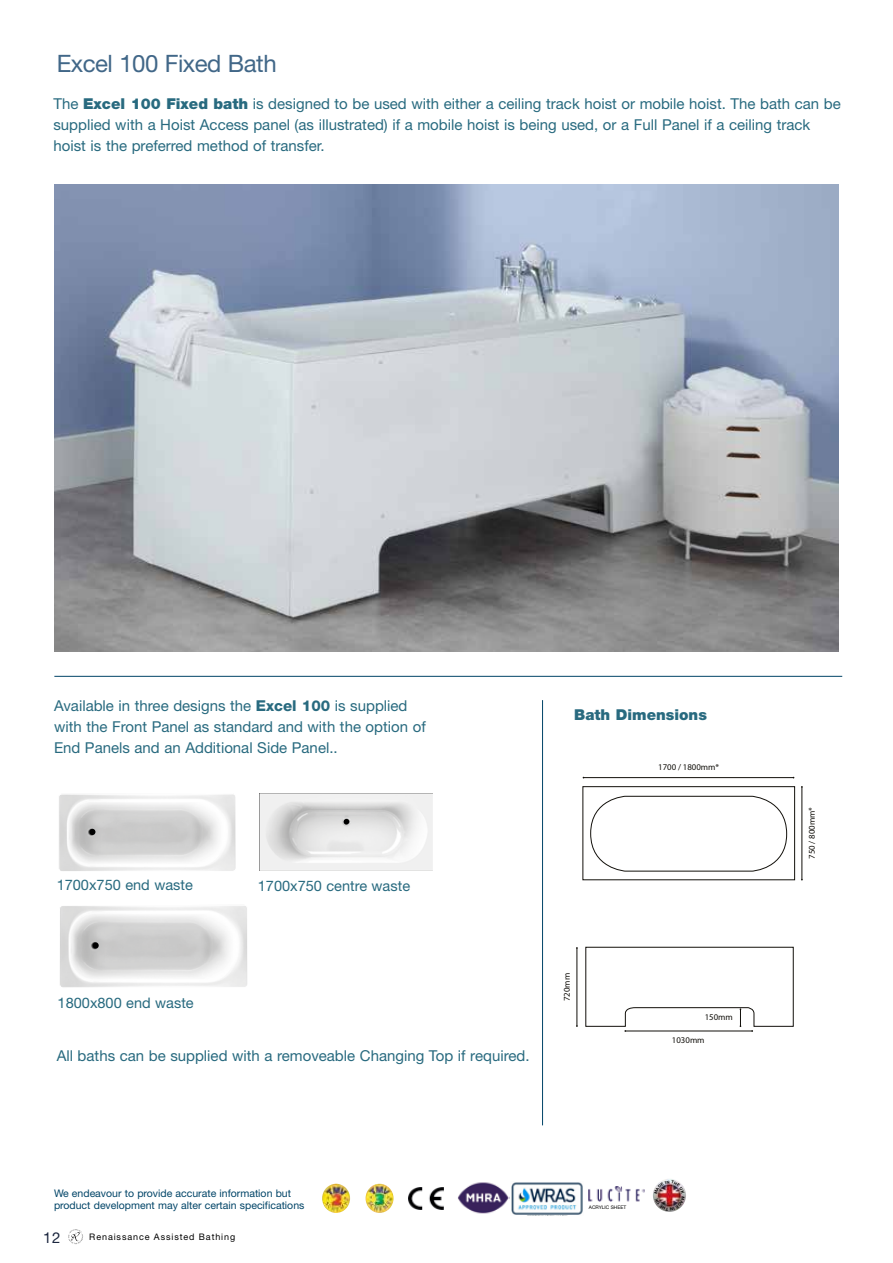
<style>
.page{position:relative;width:893px;height:1263px;background:#fff}
.page>*{position:absolute;margin:0;border:0;box-sizing:border-box;transform-origin:0 0}
.t1{font:24px "Helvetica Neue LT Std";letter-spacing:-.02em;color:#416788}
.t2{font:15px/21px "Helvetica Neue LT Std";color:#286a7f}
.t3{font:900 15px "Helvetica Neue LT Std";color:#286a7f}
.t4{font:15px "Helvetica Neue LT Std";color:#1b263e}
.t5{font:14.55px "Helvetica Neue LT Std";color:#286a7f}
.t6{font:10.5px/12px "Helvetica Neue LT Std";color:#004467}
.t7{font:9px "Helvetica Neue LT Std";letter-spacing:.1em;color:#000}
.t8{font:8.7px "Myriad Pro";color:#12100b}
.t9{font:4.8px "Helvetica Neue LT Std";color:#000}
.s1{font-weight:900}
.s2{font-weight:800}
</style>
<div class="page">
<svg style="left:68px;top:1229px;width:15px;height:15px"></svg>
<img style="left:653px;top:1179px;width:17px;height:22px">
<img style="left:322px;top:1184px;width:28px;height:29px">
<img style="left:366px;top:1184px;width:28px;height:29px">
<img style="left:409px;top:1188px;width:35px;height:21px">
<img style="left:458px;top:1182px;width:52px;height:32px">
<img style="left:589px;top:1187px;width:55px;height:15px">
<img style="left:511px;top:1182px;width:72px;height:33px">
<img style="left:54px;top:184px;width:785px;height:467px">
<div style="left:582px;top:786px;width:213px;height:94px;border:1px solid #12100b"></div>
<div style="left:590px;top:796px;width:197px;height:75px;border:1px solid #12100b;border-radius:36px"></div>
<hr style="left:583px;top:777px;width:211px;height:1px;background:#12100b">
<hr style="left:802px;top:787px;width:1px;height:93px;background:#12100b">
<svg style="left:585px;top:946px;width:209px;height:86px"></svg>
<hr style="left:577px;top:948px;width:1px;height:78px;background:#12100b">
<hr style="left:542px;top:700px;width:1px;height:425px;background:#004467">
<hr style="left:54px;top:676px;width:788px;height:1px;background:#004467">
<img style="left:260px;top:794px;width:173px;height:76px">
<svg style="left:344px;top:819px;width:5px;height:5px"></svg>
<img style="left:60px;top:795px;width:174px;height:75px">
<div style="left:58px;top:793px;width:178px;height:79px;border:1px solid #fff;border-radius:4px"></div>
<svg style="left:89px;top:829px;width:6px;height:6px"></svg>
<img style="left:61px;top:906px;width:185px;height:80px">
<div style="left:59px;top:904px;width:189px;height:84px;border:1px solid #fff;border-radius:4px"></div>
<svg style="left:92px;top:942px;width:7px;height:7px"></svg>
<svg style="left:654px;top:1180px;width:31px;height:30px"></svg>
<h1 class="t1" style="left:57px;top:49px;width:222px">Excel 100 Fixed Bath</h1>
<p class="t2" style="left:53px;top:92px;width:789px">The <span class="s1">Excel 100 Fixed bath</span> is designed to be used with either a ceiling track hoist or mobile hoist. The bath can be supplied with a Hoist Access panel (as illustrated) if a mobile hoist is being used, or a Full Panel if a ceiling track hoist is the preferred method of transfer.</p>
<p class="t2" style="left:54px;top:695px;width:373px">Available in three designs the <span class="s2">Excel 100</span> is supplied with the Front Panel as standard and with the option of<br>End Panels and an Additional Side Panel..</p>
<p class="t3" style="left:574px;top:706px;width:134px">Bath Dimensions</p>
<p class="t8" style="left:658px;top:762px;width:63px">1700 / 1800mm*</p>
<p class="t5" style="left:57px;top:876px;width:138px">1700x750 end waste</p>
<p class="t5" style="left:58px;top:994px;width:138px">1800x800 end waste</p>
<p class="t5" style="left:258px;top:877px;width:154px">1700x750 centre waste</p>
<p class="t2" style="left:57px;top:1045px;width:474px">All baths can be supplied with a removeable Changing Top if required.</p>
<p class="t8" style="left:561px;top:1001px;width:30px;rotate:-90deg">720mm</p>
<p class="t8" style="left:705px;top:1011px;width:30px">150mm</p>
<p class="t8" style="left:672px;top:1035px;width:34px">1030mm</p>
<p class="t6" style="left:54px;top:1187px;width:252px">We endeavour to provide accurate information but product development may alter certain specifications</p>
<p class="t4" style="left:43px;top:1229px;width:19px">12</p>
<p class="t7" style="left:89px;top:1231px;width:147px">Renaissance Assisted Bathing</p>
<p class="t9" style="left:589px;top:1204px;width:39px">ACRYLIC SHEET</p>
<p class="t8" style="left:806px;top:859px;width:54px;rotate:-90deg">750 / 800mm*</p>
</div>
